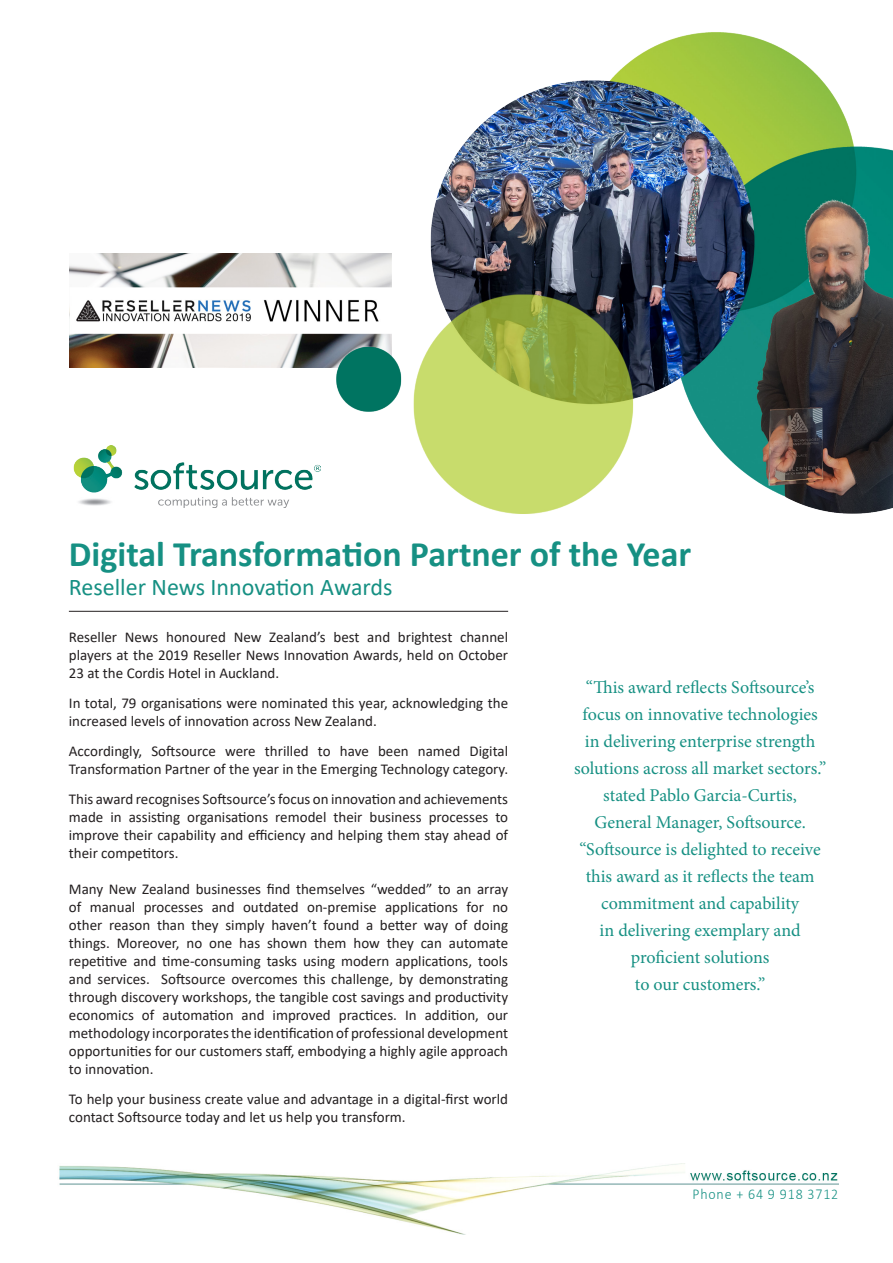
<style>
.page{position:relative;width:893px;height:1263px;background:#fff}
.page>*{position:absolute;margin:0;border:0;box-sizing:border-box;transform-origin:0 0}
.t1{font:700 36px "Calibri";color:#169083}
.t2{font:24px "Calibri";color:#169083}
.t3{font:18px/27px "Minion Pro";letter-spacing:-.005em;color:#169083;text-align:center}
.t4{font:15px/18px "Calibri";color:#231f20;text-align:justify}
.t5{font:300 15px "Calibri";letter-spacing:.06em;color:#169083;scale:.93 1}
</style>
<div class="page">
<img style="left:59px;top:1163px;width:780px;height:72px">
<img style="left:69px;top:32px;width:824px;height:482px">
<img style="left:69px;top:445px;width:251px;height:63px">
<hr style="left:69px;top:611px;width:439px;height:1px;background:#231f20">
<p class="t1" style="left:69px;top:529px;width:624px">Digital Transformation Partner of the Year</p>
<p class="t2" style="left:69px;top:570px;width:325px">Reseller News Innovation Awards</p>
<p class="t4" style="left:69px;top:627px;width:441px">Reseller News honoured New Zealand’s best and brightest channel players at the 2019 Reseller News Innovation Awards, held on October 23 at the Cordis Hotel in Auckland.</p>
<p class="t4" style="left:69px;top:693px;width:441px">In total, 79 organisations were nominated this year, acknowledging the increased levels of innovation across New Zealand.</p>
<p class="t4" style="left:69px;top:741px;width:441px">Accordingly, Softsource were thrilled to have been named Digital<br>Transformation Partner of the year in the Emerging Technology category.</p>
<p class="t4" style="left:69px;top:789px;width:441px">This award recognises Softsource’s focus on innovation and achievements made in assisting organisations remodel their business processes to improve their capability and efficiency and helping them stay ahead of their competitors.</p>
<p class="t4" style="left:69px;top:879px;width:441px">Many New Zealand businesses find themselves “wedded” to an array of manual processes and outdated on-premise applications for no other reason than they simply haven’t found a better way of doing things. Moreover, no one has shown them how they can automate repetitive and time-consuming tasks using modern applications, tools and services. Softsource overcomes this challenge, by demonstrating through discovery workshops, the tangible cost savings and productivity economics of automation and improved practices. In addition, our methodology incorporates the identification of professional development opportunities for our customers staff, embodying a highly agile approach to innovation.</p>
<p class="t4" style="left:69px;top:1089px;width:441px">To help your business create value and advantage in a digital-first world contact Softsource today and let us help you transform.</p>
<p class="t3" style="left:574px;top:674px;width:254px">“This award reflects Softsource’s focus on innovative technologies in delivering enterprise strength solutions across all market sectors.” stated Pablo Garcia-Curtis,<br>General Manager, Softsource. “Softsource is delighted to receive this award as it reflects the team commitment and capability<br>in delivering exemplary and proficient solutions</p>
<p class="t3" style="left:635px;top:971px;width:132px">to our customers.”</p>
<p class="t5" style="left:692px;top:1185px;width:158px">Phone + 64 9 918 3712</p>
</div>
